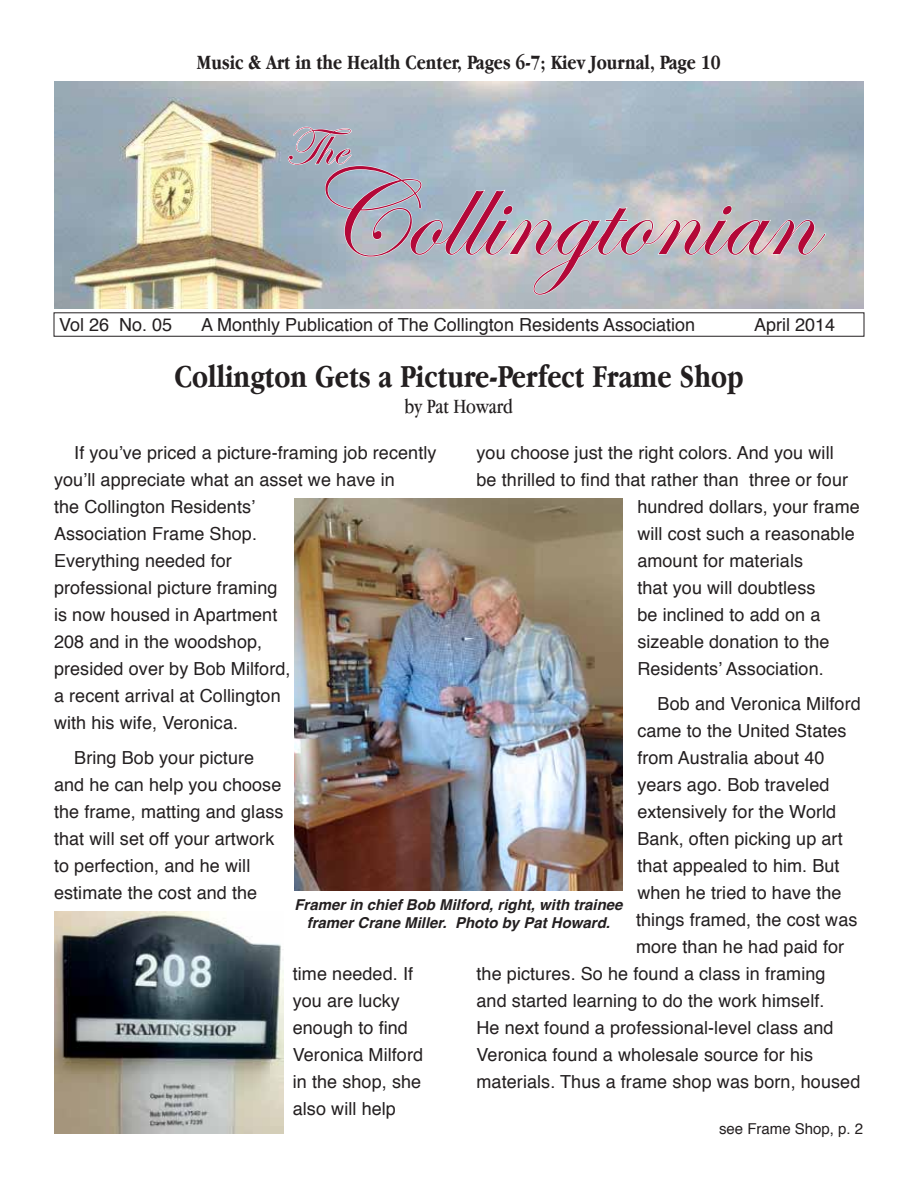
<style>
.page{position:relative;width:918px;height:1188px;background:#fff}
.page>*{position:absolute;margin:0;border:0;box-sizing:border-box;transform-origin:0 0}
.t1{font:126px "Edwardian Script ITC";color:#b30838}
.t2{font:54px "Edwardian Script ITC";color:#b30838}
.t3{font:700 33px "Apple Garamond";color:#231f20}
.t4{font:700 21px "Apple Garamond";color:#231f20}
.t5{font:21px "Apple Garamond";color:#231f20}
.t6{font:18px/27px "Helvetica";letter-spacing:.005em;color:#231f20}
.t7{font:italic 700 15px/18px "Helvetica";color:#231f20;text-align:center}
.t8{font:15px "Helvetica";color:#231f20}
</style>
<div class="page">
<img style="left:54px;top:81px;width:809px;height:228px">
<svg style="left:287px;top:126px;width:539px;height:170px"></svg>
<div style="left:54px;top:312px;width:810px;height:25px;border:1px solid #231f20"></div>
<img style="left:294px;top:498px;width:329px;height:393px">
<img style="left:54px;top:911px;width:229px;height:223px">
<p class="t4" style="left:197px;top:50px;width:525px">Music &amp; Art in the Health Center, Pages 6-7; Kiev Journal, Page 10</p>
<h2 class="t2" style="left:284px;top:117px;width:68px">Th e</h2>
<h1 class="t1" style="left:303px;top:146px;width:512px">Collingtonian</h1>
<p class="t6" style="left:59px;top:311px;width:115px">Vol 26 No. 05</p>
<p class="t6" style="left:201px;top:311px;width:495px">A Monthly Publication of The Collington Residents Association</p>
<p class="t6" style="left:754px;top:311px;width:83px">April 2014</p>
<h3 class="t3" style="left:174px;top:358px;width:571px">Collington Gets a Picture-Perfect Frame Shop</h3>
<p class="t5" style="left:405px;top:393px;width:110px">by Pat Howard</p>
<p class="t6" style="left:54px;top:440px;width:384px;text-indent:20px">If you’ve priced a picture-framing job recently you’ll appreciate what an asset we have in<br>the Collington Residents’<br>Association Frame Shop.<br>Everything needed for<br>professional picture framing<br>is now housed in Apartment<br>208 and in the woodshop,<br>presided over by Bob Milford,<br>a recent arrival at Collington<br>with his wife, Veronica.</p>
<p class="t6" style="left:54px;top:744px;width:231px;text-indent:20px">Bring Bob your picture and he can help you choose the frame, matting and glass that will set off your artwork to perfection, and he will estimate the cost and the</p>
<p class="t6" style="left:477px;top:440px;width:359px">you choose just the right colors. And you will</p>
<p class="t6" style="left:477px;top:467px;width:373px">be thrilled to find that rather than three or four</p>
<p class="t6" style="left:637px;top:494px;width:224px">hundred dollars, your frame</p>
<p class="t6" style="left:637px;top:521px;width:219px">will cost such a reasonable</p>
<p class="t6" style="left:637px;top:548px;width:167px">amount for materials</p>
<p class="t6" style="left:637px;top:575px;width:180px">that you will doubtless</p>
<p class="t6" style="left:637px;top:602px;width:185px">be inclined to add on a</p>
<p class="t6" style="left:637px;top:629px;width:194px">sizeable donation to the</p>
<p class="t6" style="left:637px;top:656px;width:188px">Residents’ Association.</p>
<p class="t6" style="left:658px;top:690px;width:205px">Bob and Veronica Milford</p>
<p class="t6" style="left:637px;top:717px;width:211px">came to the United States</p>
<p class="t6" style="left:637px;top:744px;width:189px">from Australia about 40</p>
<p class="t6" style="left:637px;top:771px;width:194px">years ago. Bob traveled</p>
<p class="t6" style="left:637px;top:798px;width:200px">extensively for the World</p>
<p class="t6" style="left:637px;top:825px;width:207px">Bank, often picking up art</p>
<p class="t6" style="left:637px;top:852px;width:204px">that appealed to him. But</p>
<p class="t6" style="left:637px;top:879px;width:206px">when he tried to have the</p>
<p class="t6" style="left:636px;top:906px;width:223px">things framed, the cost was</p>
<p class="t6" style="left:636px;top:933px;width:210px">more than he had paid for</p>
<p class="t6" style="left:477px;top:960px;width:351px">the pictures. So he found a class in framing</p>
<p class="t6" style="left:477px;top:987px;width:350px">and started learning to do the work himself.</p>
<p class="t6" style="left:477px;top:1014px;width:359px">He next found a professional-level class and</p>
<p class="t6" style="left:477px;top:1041px;width:338px">Veronica found a wholesale source for his</p>
<p class="t6" style="left:477px;top:1068px;width:385px">materials. Thus a frame shop was born, housed</p>
<p class="t7" style="left:294px;top:896px;width:330px">Framer in chief Bob Milford, right, with trainee framer Crane Miller. Photo by Pat Howard.</p>
<p class="t6" style="left:293px;top:960px;width:132px">time needed. If you are lucky enough to find<br>Veronica Milford in the shop, she also will help</p>
<p class="t8" style="left:719px;top:1117px;width:146px">see Frame Shop, p. 2</p>
</div>
